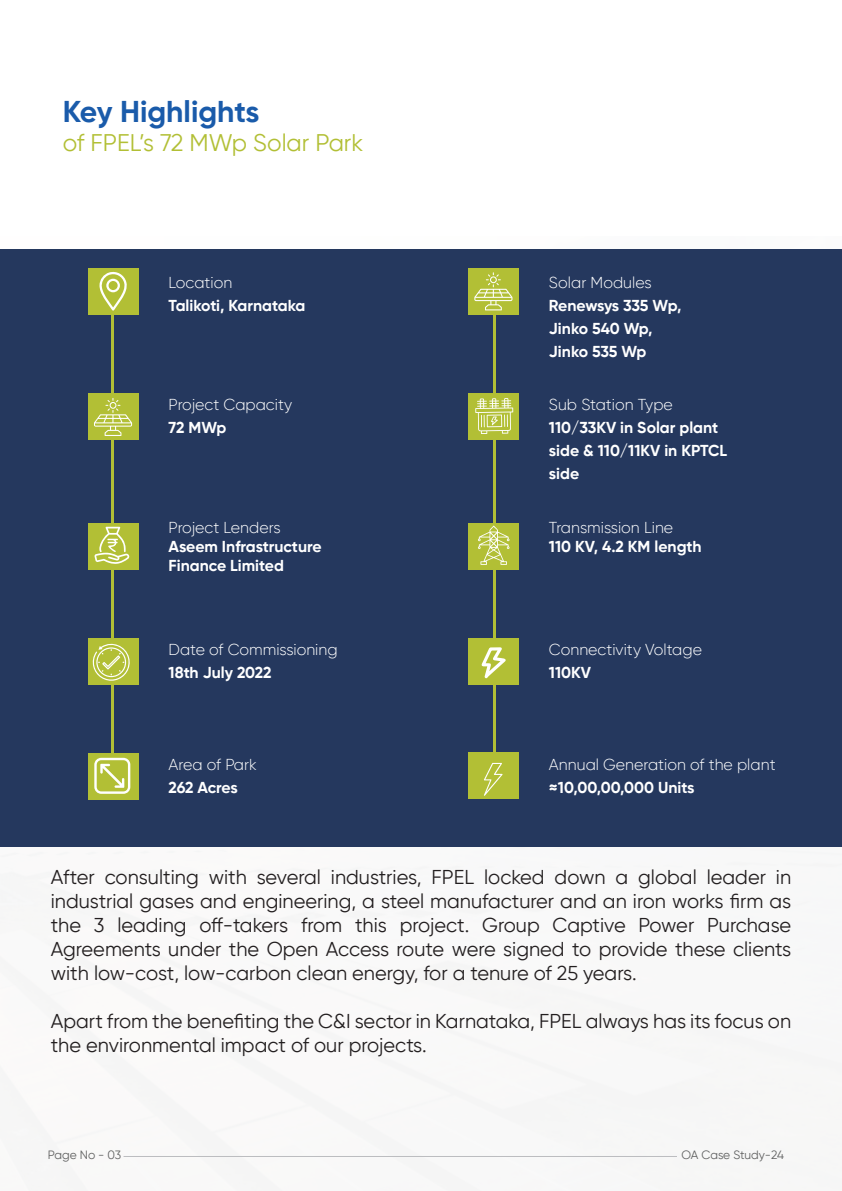
<style>
.page{position:relative;width:842px;height:1191px;background:#fff}
.page>*{position:absolute;margin:0;border:0;box-sizing:border-box;transform-origin:0 0}
.t1{font:700 30px "Gilroy";color:#1a5baa}
.t2{font:24px "Gilroy";color:#b2bf35}
.t3{font:20px/24px "Gilroy";color:#231f20;text-align:justify}
.t4{font:700 15.8px/23px "Gilroy";color:#fff}
.t5{font:300 15.8px "Gilroy";color:#fff}
.t6{font:12px "Gilroy";color:#606161}
</style>
<div class="page">
<div style="left:0;top:249px;width:841px;height:597px;background:#25385e"></div>
<div style="left:88px;top:268px;width:50px;height:46px;background:#b2bf35"></div>
<hr style="left:112px;top:270px;width:2px;height:485px;background:#b2bf35">
<hr style="left:493px;top:270px;width:2px;height:485px;background:#b2bf35">
<div style="left:88px;top:394px;width:50px;height:46px;background:#b2bf35"></div>
<svg style="left:94px;top:398px;width:38px;height:38px"></svg>
<div style="left:88px;top:523px;width:50px;height:46px;background:#b2bf35"></div>
<div style="left:88px;top:639px;width:50px;height:46px;background:#b2bf35"></div>
<div style="left:468px;top:268px;width:50px;height:46px;background:#b2bf35"></div>
<svg style="left:474px;top:272px;width:38px;height:38px"></svg>
<div style="left:468px;top:394px;width:50px;height:46px;background:#b2bf35"></div>
<div style="left:468px;top:523px;width:50px;height:46px;background:#b2bf35"></div>
<div style="left:468px;top:639px;width:50px;height:46px;background:#b2bf35"></div>
<svg style="left:92px;top:643px;width:38px;height:38px"></svg>
<svg style="left:99px;top:271px;width:28px;height:40px"></svg>
<svg style="left:478px;top:525px;width:31px;height:40px"></svg>
<svg style="left:94px;top:527px;width:35px;height:37px"></svg>
<svg style="left:475px;top:398px;width:38px;height:36px"></svg>
<svg style="left:481px;top:647px;width:24px;height:31px"></svg>
<div style="left:88px;top:753px;width:50px;height:46px;background:#b2bf35"></div>
<div style="left:468px;top:752px;width:50px;height:46px;background:#b2bf35"></div>
<hr style="left:123px;top:1156px;width:553px;height:1px;background:#bcbdc0">
<svg style="left:484px;top:763px;width:18px;height:33px"></svg>
<svg style="left:94px;top:758px;width:36px;height:36px"></svg>
<h1 class="t1" style="left:63px;top:98px;width:198px">Key Highlights</h1>
<p class="t2" style="left:63px;top:128px;width:302px">of FPEL’s 72 MWp Solar Park</p>
<p class="t5" style="left:168px;top:276px;width:65px">Location</p>
<p class="t4" style="left:168px;top:295px;width:138px">Talikoti, Karnataka</p>
<p class="t5" style="left:168px;top:399px;width:125px">Project Capacity</p>
<p class="t4" style="left:168px;top:417px;width:59px">72 MWp</p>
<p class="t5" style="left:168px;top:521px;width:113px">Project Lenders</p>
<p class="t4" style="left:168px;top:537px;width:154px;line-height:19px">Aseem Infrastructure<br>Finance Limited</p>
<p class="t5" style="left:168px;top:644px;width:170px">Date of Commissioning</p>
<p class="t4" style="left:168px;top:662px;width:105px">18th July 2022</p>
<p class="t5" style="left:168px;top:758px;width:90px">Area of Park</p>
<p class="t4" style="left:168px;top:776px;width:71px">262 Acres</p>
<p class="t5" style="left:548px;top:276px;width:104px">Solar Modules</p>
<p class="t4" style="left:548px;top:295px;width:134px">Renewsys 335 Wp,<br>Jinko 540 Wp,<br>Jinko 535 Wp</p>
<p class="t5" style="left:548px;top:399px;width:125px">Sub Station Type</p>
<p class="t4" style="left:548px;top:417px;width:179px">110/33KV in Solar plant side &amp; 110/11KV in KPTCL side</p>
<p class="t5" style="left:548px;top:521px;width:126px">Transmission Line</p>
<p class="t4" style="left:548px;top:535px;width:154px">110 KV, 4.2 KM length</p>
<p class="t5" style="left:548px;top:643px;width:154px">Connectivity Voltage</p>
<p class="t4" style="left:548px;top:662px;width:44px">110KV</p>
<p class="t5" style="left:548px;top:758px;width:228px">Annual Generation of the plant</p>
<p class="t4" style="left:548px;top:775px;width:147px">≈10,00,00,000 Units</p>
<p class="t3" style="left:51px;top:865px;width:741px">After consulting with several industries, FPEL locked down a global leader in industrial gases and engineering, a steel manufacturer and an iron works firm as the 3 leading o昀昀-takers from this project. Group Captive Power Purchase Agreements under the Open Access route were signed to provide these clients with low-cost, low-carbon clean energy, for a tenure of 25 years.</p>
<p class="t3" style="left:51px;top:1009px;width:741px">Apart from the benefiting the C&amp;I sector in Karnataka, FPEL always has its focus on the environmental impact of our projects.</p>
<p class="t6" style="left:48px;top:1147px;width:75px">Page No - 03</p>
<p class="t6" style="left:681px;top:1147px;width:104px">OA Case Study-24</p>
</div>
